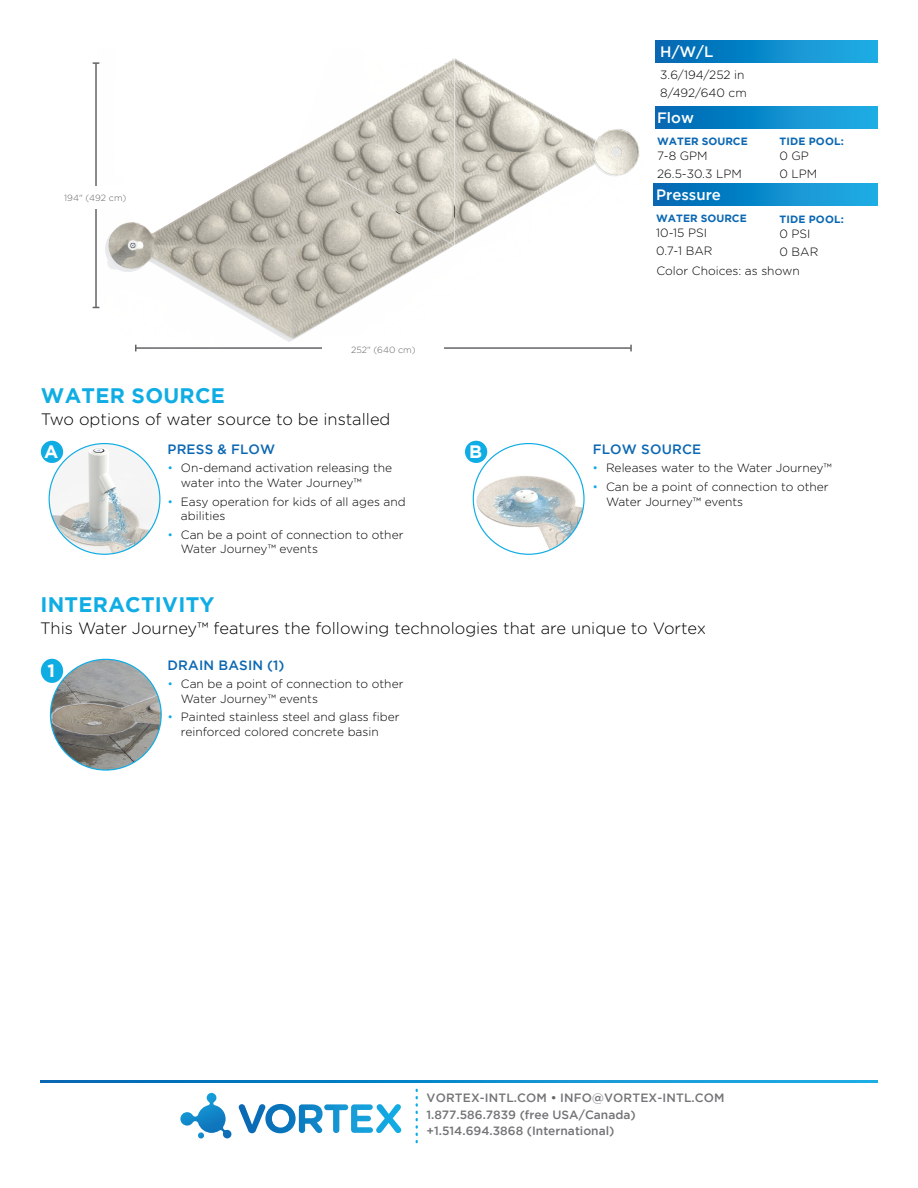
<style>
.page{position:relative;width:918px;height:1188px;background:#fff}
.page>*{position:absolute;margin:0;border:0;box-sizing:border-box;transform-origin:0 0}
.t1{font:700 21px "Gotham";letter-spacing:.015em;color:#10ade4}
.t2{font:700 18px "Gotham";color:#fff}
.t3{font:300 16.5px "Gotham Rounded";color:#000}
.t4{font:500 15px "Gotham";color:#fff}
.t5{font:500 13.5px "Gotham";letter-spacing:.015em;color:#0b67b2}
.t6{font:300 12px/14.4px "Gotham Rounded";color:#000}
.t7{font:500 12px/16.5px "Gotham";color:#727475}
.t8{font:700 10.5px "Gotham";color:#0b67b2}
.t9{font:300 9px "Gotham Rounded";color:#636466}
.s1{color:#10ade4}
.s2{color:#636466}
</style>
<div class="page">
<svg style="left:41px;top:1080px;width:836px;height:3px;background:#0e8acb"></svg>
<svg style="left:180px;top:1093px;width:51px;height:46px"></svg>
<svg style="left:239px;top:1104px;width:162px;height:29px"></svg>
<svg style="left:416px;top:1090px;width:2px;height:52px"></svg>
<div style="left:655px;top:40px;width:222px;height:23px;background:linear-gradient(to right,#0065b1,#20afe5)"></div>
<div style="left:655px;top:106px;width:222px;height:22px;background:linear-gradient(to right,#0065b1,#20afe5)"></div>
<div style="left:653px;top:184px;width:224px;height:22px;background:linear-gradient(to right,#0065b1,#20afe5)"></div>
<img style="left:97px;top:58px;width:543px;height:289px">
<hr style="left:95px;top:63px;width:2px;height:244px;background:#636466">
<div style="left:56px;top:187px;width:79px;height:22px;background:#fff"></div>
<hr style="left:136px;top:347px;width:495px;height:2px;background:#636466">
<div style="left:323px;top:336px;width:121px;height:26px;background:#fff"></div>
<div style="left:41px;top:441px;width:22px;height:22px;background:#10ade4;border-radius:50%"></div>
<img style="left:49px;top:444px;width:111px;height:110px;border-radius:55px">
<div style="left:465px;top:441px;width:22px;height:22px;background:#10ade4;border-radius:50%"></div>
<img style="left:473px;top:444px;width:111px;height:110px;border-radius:55px">
<img style="left:50px;top:659px;width:111px;height:111px;border-radius:55px">
<div style="left:41px;top:659px;width:22px;height:24px;background:#10ade4;border-radius:50%"></div>
<p class="t9" style="left:64px;top:192px;width:64px">194" (492 cm)</p>
<p class="t9" style="left:351px;top:343px;width:66px">252" (640 cm)</p>
<h1 class="t1" style="left:41px;top:383px;width:186px">WATER SOURCE</h1>
<h3 class="t3" style="left:41px;top:409px;width:351px">Two options of water source to be installed</h3>
<p class="t5" style="left:167px;top:441px;width:109px">PRESS &amp; FLOW</p>
<p class="t6" style="left:181px;top:461px;width:213px;text-indent:-14px"><span class="s1">•</span> On-demand activation releasing the water into the Water Journey™</p>
<p class="t6" style="left:181px;top:494px;width:226px;text-indent:-14px"><span class="s1">•</span> Easy operation for kids of all ages and abilities</p>
<p class="t6" style="left:181px;top:527px;width:224px;text-indent:-14px"><span class="s1">•</span> Can be a point of connection to other<br>Water Journey™ events</p>
<h2 class="t2" style="left:44px;top:442px;width:16px">A</h2>
<h2 class="t2" style="left:469px;top:442px;width:14px">B</h2>
<p class="t4" style="left:660px;top:43px;width:55px">H/W/L</p>
<p class="t6" style="left:660px;top:65px;width:88px;line-height:18px">3.6/194/252 in<br>8/492/640 cm</p>
<p class="t4" style="left:657px;top:109px;width:38px">Flow</p>
<p class="t8" style="left:657px;top:135px;width:92px">WATER SOURCE</p>
<p class="t6" style="left:657px;top:146px;width:86px;line-height:18px">7-8 GPM<br>26.5-30.3 LPM</p>
<p class="t4" style="left:656px;top:187px;width:66px">Pressure</p>
<p class="t8" style="left:656px;top:212px;width:92px">WATER SOURCE</p>
<p class="t6" style="left:656px;top:223px;width:58px;line-height:18px">10-15 PSI<br>0.7-1 BAR</p>
<p class="t8" style="left:780px;top:135px;width:66px">TIDE POOL:</p>
<p class="t6" style="left:779px;top:146px;width:39px;line-height:18px">0 GP<br>0 LPM</p>
<p class="t8" style="left:780px;top:213px;width:66px">TIDE POOL:</p>
<p class="t6" style="left:779px;top:224px;width:40px;line-height:18px">0 PSI<br>0 BAR</p>
<p class="t6" style="left:656px;top:263px;width:145px">Color Choices: as shown</p>
<p class="t5" style="left:593px;top:441px;width:110px">FLOW SOURCE</p>
<p class="t6" style="left:593px;top:461px;width:241px"><span class="s1">•</span> Releases water to the Water Journey™</p>
<p class="t6" style="left:606px;top:479px;width:224px;text-indent:-14px"><span class="s1">•</span> Can be a point of connection to other<br>Water Journey™ events</p>
<h1 class="t1" style="left:40px;top:592px;width:176px">INTERACTIVITY</h1>
<h3 class="t3" style="left:40px;top:618px;width:667px">This Water Journey™ features the following technologies that are unique to Vortex</h3>
<h2 class="t2" style="left:48px;top:661px;width:9px">1</h2>
<p class="t5" style="left:167px;top:657px;width:119px">DRAIN BASIN (1)</p>
<p class="t6" style="left:181px;top:676px;width:224px;text-indent:-14px"><span class="s1">•</span> Can be a point of connection to other<br>Water Journey™ events</p>
<p class="t6" style="left:181px;top:709px;width:220px;text-indent:-14px"><span class="s1">•</span> Painted stainless steel and glass fiber reinforced colored concrete basin</p>
<p class="t7" style="left:426px;top:1090px;width:300px">VORTEX-INTL.COM <span class="s2">•</span> INFO@VORTEX-INTL.COM<br>1.877.586.7839 (free USA/Canada) +1.514.694.3868 (International)</p>
</div>
